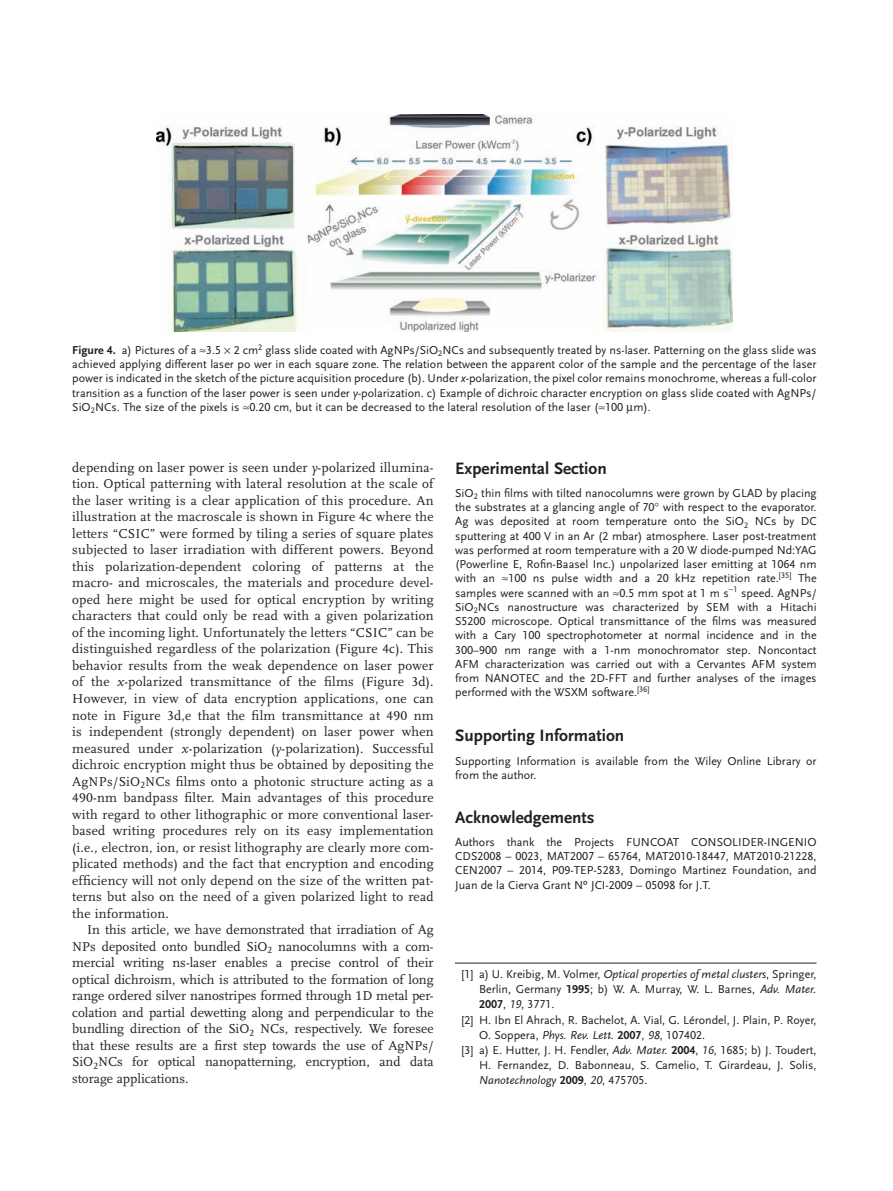
<style>
.page{position:relative;width:893px;height:1191px;background:#fff}
.page>*{position:absolute;margin:0;border:0;box-sizing:border-box;transform-origin:0 0}
.t1{font:700 17.25px "Scala Sans LF";color:#231f20}
.t2{font:13.5px/16.5px "Scala LF";letter-spacing:.01em;color:#231f20;text-align:justify}
.t3{font:12px/14.2px "Scala Sans LF";color:#231f20;text-align:justify}
.t4{font:italic 12px "Scala Sans LF";color:#231f20}
.s1{font-weight:700}
.s2{font-style:italic}
.s3{font-weight:700;font-style:normal}
.s4{font-style:normal}
</style>
<div class="page">
<img style="left:156px;top:115px;width:576px;height:216px">
<hr style="left:455px;top:962px;width:361px;height:1px;background:#231f20">
<p class="t3" style="left:72px;top:343px;width:746px"><span class="s1">Figure 4 .</span> a) Pictures of a ≈ 3.5 2 cm <sup>2</sup> glass slide coated with AgNPs/SiO <sub>2</sub> NCs and subsequently treated by ns-laser. Patterning on the glass slide was achieved applying different laser po wer in each square zone. The relation between the apparent color of the sample and the percentage of the laser power is indicated in the sketch of the picture acquisition procedure (b). Under <span class="s2">x</span> -polarization, the pixel color remains monochrome, whereas a full-color transition as a function of the laser power is seen under <span class="s2">y</span> -polarization. c) Example of dichroic character encryption on glass slide coated with AgNPs/ SiO <sub>2</sub> NCs. The size of the pixels is ≈ 0.20 cm, but it can be decreased to the lateral resolution of the laser ( ≈ 100 m).</p>
<p class="t2" style="left:72px;top:460px;width:363px">depending on laser power is seen under <span class="s2">y</span> -polarized illumina&shy;tion. Optical patterning with lateral resolution at the scale of the laser writing is a clear application of this procedure. An illustration at the macroscale is shown in Figure 4c where the letters “CSIC” were formed by tiling a series of square plates subjected to laser irradiation with different powers. Beyond this polarization-dependent coloring of patterns at the macro- and microscales, the materials and procedure devel&shy;oped here might be used for optical encryption by writing characters that could only be read with a given polarization of the incoming light. Unfortunately the letters “CSIC” can be distinguished regardless of the polarization (Figure 4c ). This behavior results from the weak dependence on laser power of the <span class="s2">x</span> -polarized transmittance of the films (Figure 3d ).<br>However, in view of data encryption applications, one can note in Figure 3d ,e that the film transmittance at 490 nm is independent (strongly dependent) on laser power when measured under <span class="s2">x</span> -polarization ( <span class="s2">y</span> -polarization). Successful dichroic encryption might thus be obtained by depositing the AgNPs/SiO <sub>2</sub> NCs films onto a photonic structure acting as a 490-nm bandpass filter. Main advantages of this procedure with regard to other lithographic or more conventional laser&shy;based writing procedures rely on its easy implementation (i.e., electron, ion, or resist lithography are clearly more com&shy;plicated methods) and the fact that encryption and encoding efficiency will not only depend on the size of the written pat&shy;terns but also on the need of a given polarized light to read the information.</p>
<p class="t2" style="left:72px;top:922px;width:363px;text-indent:15px">In this article, we have demonstrated that irradiation of Ag NPs deposited onto bundled SiO <sub>2</sub> nanocolumns with a com&shy;mercial writing ns-laser enables a precise control of their optical dichroism, which is attributed to the formation of long range ordered silver nanostripes formed through 1D metal per&shy;colation and partial dewetting along and perpendicular to the bundling direction of the SiO <sub>2</sub> NCs, respectively. We foresee that these results are a first step towards the use of AgNPs/ SiO <sub>2</sub> NCs for optical nanopatterning, encryption, and data storage applications.</p>
<h1 class="t1" style="left:455px;top:460px;width:153px">Experimental Section</h1>
<p class="t3" style="left:455px;top:486px;width:363px">SiO <sub>2</sub> thin films with tilted nanocolumns were grown by GLAD by placing the substrates at a glancing angle of 70 with respect to the evaporator.<br>Ag was deposited at room temperature onto the SiO <sub>2</sub> NCs by DC sputtering at 400 V in an Ar (2 mbar) atmosphere. Laser post-treatment was performed at room temperature with a 20 W diode-pumped Nd:YAG (Powerline E, Rofin-Baasel Inc.) unpolarized laser emitting at 1064 nm with an ≈ 100 ns pulse width and a 20 kHz repetition rate. <sup>[35]</sup> The samples were scanned with an ≈ 0.5 mm spot at 1 m s − <sup>1</sup> speed. AgNPs/ SiO <sub>2</sub> NCs nanostructure was characterized by SEM with a Hitachi S5200 microscope. Optical transmittance of the films was measured with a Cary 100 spectrophotometer at normal incidence and in the 300–900 nm range with a 1-nm monochromator step. Noncontact AFM characterization was carried out with a Cervantes AFM system from NANOTEC and the 2D-FFT and further analyses of the images performed with the WSXM software. <sup>[36]</sup></p>
<h1 class="t1" style="left:455px;top:728px;width:171px">Supporting Information</h1>
<p class="t3" style="left:455px;top:754px;width:363px">Supporting Information is available from the Wiley Online Library or from the author.</p>
<h1 class="t1" style="left:455px;top:809px;width:141px">Acknowledgements</h1>
<p class="t3" style="left:455px;top:835px;width:363px">Authors thank the Projects FUNCOAT CONSOLIDER-INGENIO CDS2008 – 0023, MAT2007 – 65764, MAT2010-18447, MAT2010-21228, CEN2007 – 2014, P09-TEP-5283, Domingo Martinez Foundation, and Juan de la Cierva Grant Nº JCI-2009 – 05098 for J.T.</p>
<p class="t3" style="left:461px;top:968px;width:356px">[ 1 ] a) U. Kreibig , M. Volmer , <span class="s2">Optical properties of metal clusters</span> , Springer,</p>
<p class="t3" style="left:479px;top:983px;width:339px">Berlin, Germany <span class="s1">1995</span> ; b) W. A. Murray , W. L. Barnes , <span class="s2">Adv. Mater.</span></p>
<p class="t3" style="left:479px;top:998px;width:77px"><span class="s1">2007</span> , <span class="s2">19</span> , 3771 .</p>
<p class="t3" style="left:461px;top:1013px;width:356px">[ 2 ] H. Ibn El Ahrach , R. Bachelot , A. Vial , G. Lérondel , J. Plain , P. Royer ,</p>
<p class="t3" style="left:479px;top:1028px;width:228px">O. Soppera , <span class="s2">Phys. Rev. Lett.</span> <span class="s1">2007</span> , <span class="s2">98</span> , 107402 .</p>
<p class="t3" style="left:461px;top:1043px;width:356px">[ 3 ] a) E. Hutter , J. H. Fendler , <span class="s2">Adv. Mater.</span> <span class="s1">2004</span> , <span class="s2">16</span> , 1685 ; b) J. Toudert ,</p>
<p class="t3" style="left:479px;top:1058px;width:339px">H. Fernandez , D. Babonneau , S. Camelio , T. Girardeau , J. Solis ,</p>
<p class="t4" style="left:479px;top:1074px;width:170px">Nanotechnology <span class="s3">2009</span> <span class="s4">,</span> 20 <span class="s4">, 475705 .</span></p>
</div>
